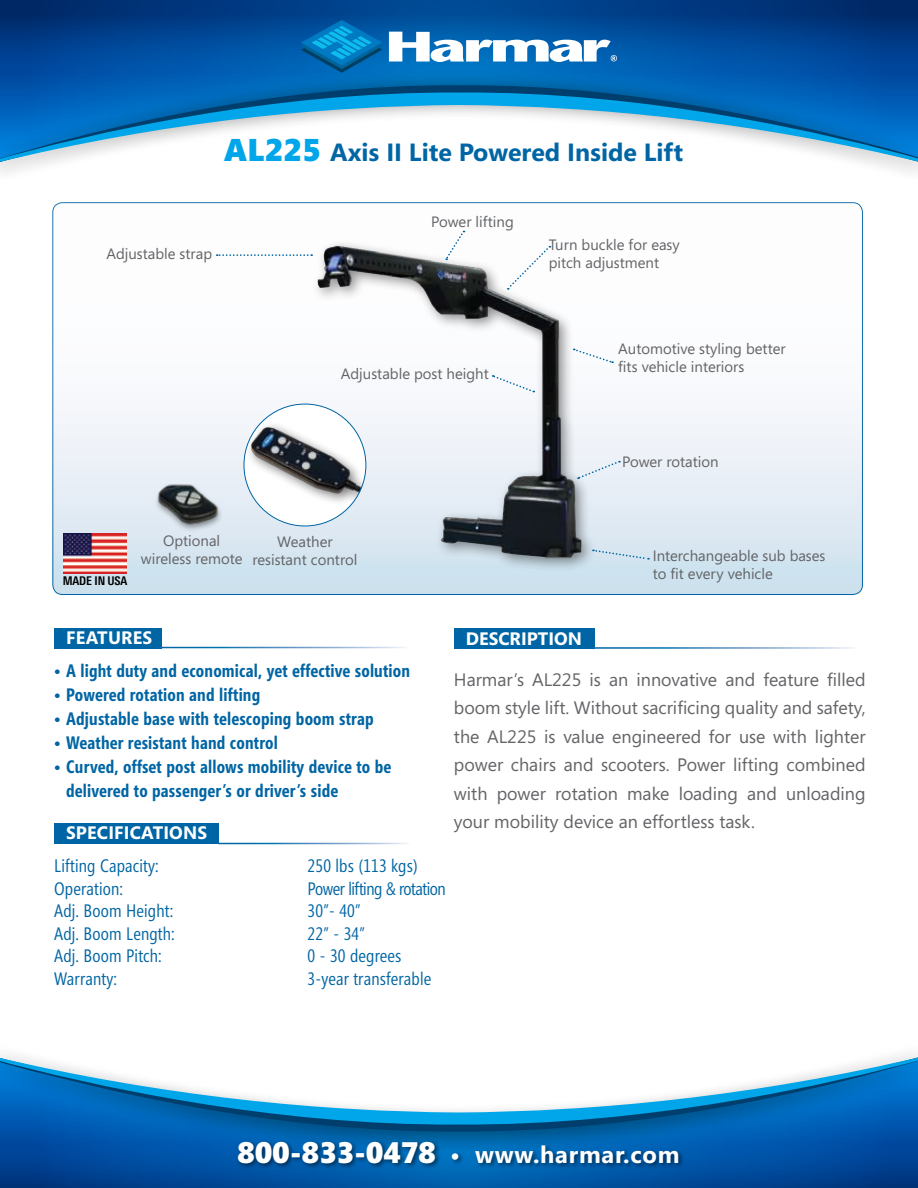
<style>
.page{position:relative;width:918px;height:1188px;background:#fff}
.page>*{position:absolute;margin:0;border:0;box-sizing:border-box;transform-origin:0 0}
.t1{font:700 24.9px "Segoe";color:#0065a4}
.t2{font:700 23.7px "Segoe";letter-spacing:.03em;color:#fff}
.t3{font:18px/28.5px "Segoe";color:#636467;text-align:justify}
.t4{font:700 18px/24px "Segoe Condensed";letter-spacing:.01em;color:#0065a4}
.t5{font:18px "Segoe Condensed";letter-spacing:.01em;color:#0065a4}
.t6{font:700 18px "Segoe";letter-spacing:.01em;color:#fff}
.t7{font:18px "Segoe Condensed";letter-spacing:-.025em;color:#0065a4}
.t8{font:15px/18px "Segoe";color:#636467}
.t9{font:700 condensed 12px "Linotype Univers";letter-spacing:-.01em;color:#000}
.s1{font-weight:900;font-size:31.5px;color:#00a6e9}
.s2{font-weight:900;font-size:29.7px}
</style>
<div class="page">
<svg style="left:0;top:0;width:918px;height:69px;background:#004591"></svg>
<div style="left:0;top:69px;width:918px;height:114px;background:#000;opacity:.55"></div>
<svg style="left:0;top:84px;width:918px;height:80px;background:#1f70b2"></svg>
<svg style="left:0;top:91px;width:918px;height:72px"></svg>
<svg style="left:0;top:1150px;width:918px;height:38px;background:#004c9b"></svg>
<div style="left:0;top:1040px;width:918px;height:110px;background:#000;opacity:.55"></div>
<svg style="left:0;top:1126px;width:918px;height:7px;background:#0058a1"></svg>
<svg style="left:0;top:1056px;width:918px;height:70px"></svg>
<div style="left:235px;top:1139px;width:449px;height:31px;background:#000;opacity:.55"></div>
<svg style="left:301px;top:20px;width:81px;height:53px;background:#0171b6"></svg>
<svg style="left:389px;top:32px;width:228px;height:30px"></svg>
<div style="left:454px;top:628px;width:140px;height:21px;background:#0065a4"></div>
<div style="left:54px;top:824px;width:165px;height:20px;background:#0065a4"></div>
<hr style="left:218px;top:843px;width:196px;height:1px;background:#fff">
<div style="left:54px;top:628px;width:108px;height:20px;background:#0065a4"></div>
<hr style="left:149px;top:647px;width:265px;height:1px;background:#fff">
<div style="left:53px;top:202px;width:809px;height:392px;background:linear-gradient(to bottom,#fff,#d6e5f0);border-radius:10px"></div>
<img style="left:64px;top:534px;width:62px;height:39px">
<div style="left:154px;top:483px;width:70px;height:49px;background:#dfe9f2"></div>
<img style="left:156px;top:479px;width:66px;height:51px">
<div style="left:244px;top:404px;width:122px;height:122px;background:#fff;border-radius:50%"></div>
<div style="left:244px;top:420px;width:122px;height:87px;background:#000;opacity:.55"></div>
<img style="left:251px;top:427px;width:59px;height:68px">
<div style="left:310px;top:238px;width:285px;height:333px;background:#000;opacity:.45"></div>
<img style="left:317px;top:245px;width:265px;height:404px">
<svg style="left:217px;top:254px;width:95px;height:2px"></svg>
<svg style="left:507px;top:246px;width:43px;height:44px"></svg>
<svg style="left:492px;top:374px;width:42px;height:18px"></svg>
<svg style="left:593px;top:549px;width:56px;height:11px"></svg>
<svg style="left:574px;top:348px;width:39px;height:16px"></svg>
<svg style="left:577px;top:461px;width:43px;height:19px"></svg>
<svg style="left:445px;top:231px;width:20px;height:29px"></svg>
<h1 class="t1" style="left:224px;top:135px;width:461px"><span class="s1">AL225</span> Axis II Lite Powered Inside Lift</h1>
<p class="t8" style="left:431px;top:212px;width:84px">Power lifting</p>
<p class="t8" style="left:106px;top:244px;width:107px">Adjustable strap</p>
<p class="t8" style="left:549px;top:235px;width:132px">Turn buckle for easy pitch adjustment</p>
<p class="t8" style="left:341px;top:364px;width:149px">Adjustable post height</p>
<p class="t9" style="left:63px;top:574px;width:66px">MADE IN USA</p>
<p class="t8" style="left:141px;top:532px;width:103px;text-align:center">Optional wireless remote</p>
<p class="t8" style="left:252px;top:532px;width:106px;text-align:center">Weather resistant control</p>
<p class="t8" style="left:618px;top:339px;width:169px">Automotive styling better fits vehicle interiors</p>
<p class="t8" style="left:622px;top:452px;width:98px">Power rotation</p>
<p class="t8" style="left:653px;top:546px;width:174px">Interchangeable sub bases to fit every vehicle</p>
<p class="t6" style="left:66px;top:625px;width:88px">Features</p>
<p class="t4" style="left:54px;top:659px;width:357px">• A light duty and economical, yet effective solution</p>
<p class="t4" style="left:54px;top:683px;width:208px">• Powered rotation and lifting</p>
<p class="t4" style="left:54px;top:707px;width:321px">• Adjustable base with telescoping boom strap</p>
<p class="t4" style="left:54px;top:731px;width:225px">• Weather resistant hand control</p>
<p class="t4" style="left:66px;top:755px;width:327px;text-indent:-12px">• Curved, offset post allows mobility device to be delivered to passenger’s or driver’s side</p>
<p class="t6" style="left:66px;top:820px;width:129px">SpecificatioNS</p>
<p class="t5" style="left:54px;top:856px;width:106px">Lifting Capacity:</p>
<p class="t5" style="left:308px;top:856px;width:112px">250 lbs (113 kgs)</p>
<p class="t5" style="left:54px;top:878px;width:70px">Operation:</p>
<p class="t7" style="left:308px;top:878px;width:140px">Power lifting &amp; rotation</p>
<p class="t5" style="left:54px;top:901px;width:121px">Adj. Boom Height:</p>
<p class="t5" style="left:308px;top:901px;width:55px">30”- 40”</p>
<p class="t5" style="left:54px;top:923px;width:122px">Adj. Boom Length:</p>
<p class="t5" style="left:308px;top:923px;width:59px">22” - 34”</p>
<p class="t5" style="left:54px;top:946px;width:109px">Adj. Boom Pitch:</p>
<p class="t5" style="left:308px;top:946px;width:95px">0 - 30 degrees</p>
<p class="t5" style="left:54px;top:968px;width:64px">Warranty:</p>
<p class="t5" style="left:308px;top:968px;width:125px">3-year transferable</p>
<p class="t6" style="left:466px;top:626px;width:118px">description</p>
<p class="t3" style="left:454px;top:665px;width:413px">Harmar’s AL225 is an innovative and feature filled boom style lift. Without sacrificing quality and safety, the AL225 is value engineered for use with lighter power chairs and scooters. Power lifting combined with power rotation make loading and unloading your mobility device an effortless task.</p>
<h2 class="t2" style="left:237px;top:1138px;width:444px"><span class="s2">800-833-0478</span> • www.harmar.com</h2>
</div>
